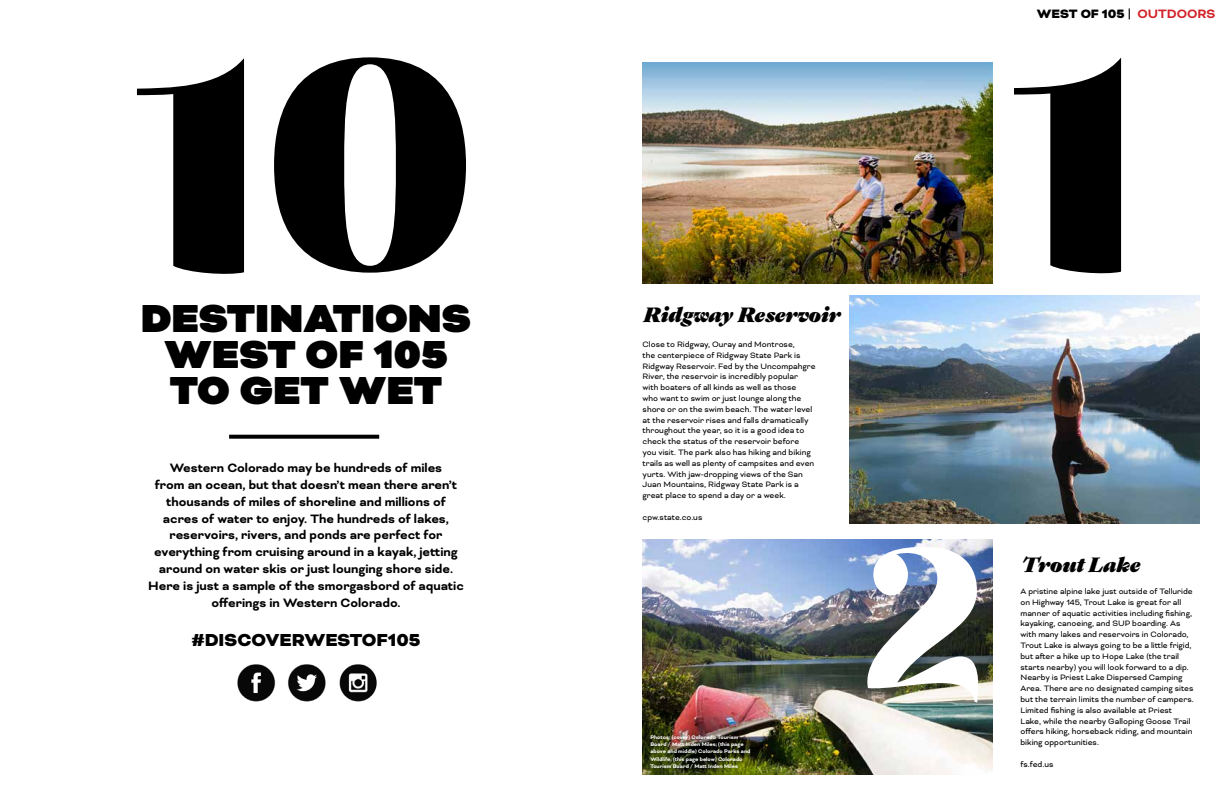
<style>
.page{position:relative;width:1224px;height:792px;background:#fff}
.page>*{position:absolute;margin:0;border:0;box-sizing:border-box;transform-origin:0 0}
.t1{font:363px "Kari Display Pro";color:#000;scale:.83 1}
.t2{font:242px "Kari Display Pro";color:#fff;scale:.83 1}
.t3{font:900 45px/36px "Bicyclette";color:#000;text-align:center}
.t4{font:italic 20px "Gastromond";color:#000}
.t5{font:900 20px "Bicyclette";color:#000}
.t6{font:700 14px/16.8px "Bicyclette";color:#000;text-align:center}
.t7{font:900 14px "Bicyclette";color:#000}
.t8{font:9px/10.8px "Bicyclette";color:#000}
.t9{font:700 6px/7.2px "Bicyclette";color:#fff}
.s1{font-weight:700}
.s2{font-weight:700;color:#d2232a}
</style>
<div class="page">
<img style="left:643px;top:540px;width:349px;height:235px">
<img style="left:643px;top:62px;width:349px;height:222px">
<img style="left:850px;top:296px;width:350px;height:227px">
<svg style="left:229px;top:435px;width:150px;height:4px"></svg>
<img style="left:237px;top:664px;width:140px;height:38px">
<h1 class="t1" style="left:137px;top:-78px;width:409px">10</h1>
<h3 class="t3" style="left:141px;top:302px;width:332px">DESTINATIONS<br>WEST OF 105<br>TO GET WET</h3>
<p class="t6" style="left:148px;top:460px;width:317px">Western Colorado may be hundreds of miles<br>from an ocean, but that doesn’t mean there aren’t thousands of miles of shoreline and millions of acres of water to enjoy. The hundreds of lakes, reservoirs, rivers, and ponds are perfect for everything from cruising around in a kayak, jetting around on water skis or just lounging shore side.<br>Here is just a sample of the smorgasbord of aquatic offerings in Western Colorado.</p>
<h3 class="t5" style="left:191px;top:628px;width:231px">#DISCOVERWESTOF105</h3>
<h3 class="t4" style="left:643px;top:299px;width:198px">Ridgway Reservoir</h3>
<p class="t8" style="left:643px;top:339px;width:175px">Close to Ridgway, Ouray and Montrose,<br>the centerpiece of Ridgway State Park is Ridgway Reservoir. Fed by the Uncompahgre River, the reservoir is incredibly popular with boaters of all kinds as well as those<br>who want to swim or just lounge along the shore or on the swim beach. The water level at the reservoir rises and falls dramatically throughout the year, so it is a good idea to check the status of the reservoir before<br>you visit. The park also has hiking and biking trails as well as plenty of campsites and even yurts. With jaw-dropping views of the San Juan Mountains, Ridgway State Park is a great place to spend a day or a week.</p>
<p class="t8" style="left:643px;top:512px;width:61px">cpw.state.co.us</p>
<p class="t9" style="left:650px;top:734px;width:102px">Photos: (cover) Colorado Tourism Board / Matt Inden Miles; (this page above and middle) Colorado Parks and Wildlife; (this page below) Colorado Tourism Board / Matt Inden Miles</p>
<h2 class="t2" style="left:861px;top:456px;width:150px">2</h2>
<h3 class="t7" style="left:1037px;top:5px;width:180px">WEST OF 105 <span class="s1">|</span> <span class="s2">OUTDOORS</span></h3>
<h1 class="t1" style="left:1014px;top:-79px;width:156px">1</h1>
<h3 class="t4" style="left:1021px;top:550px;width:120px">Trout Lake</h3>
<p class="t8" style="left:1021px;top:586px;width:175px">A pristine alpine lake just outside of Telluride on Highway 145, Trout Lake is great for all manner of aquatic activities including fishing, kayaking, canoeing, and SUP boarding. As with many lakes and reservoirs in Colorado, Trout Lake is always going to be a little frigid, but after a hike up to Hope Lake (the trail starts nearby) you will look forward to a dip.<br>Nearby is Priest Lake Dispersed Camping Area. There are no designated camping sites but the terrain limits the number of campers.<br>Limited fishing is also available at Priest Lake, while the nearby Galloping Goose Trail offers hiking, horseback riding, and mountain biking opportunities.</p>
<p class="t8" style="left:1021px;top:759px;width:34px">fs.fed.us</p>
</div>
